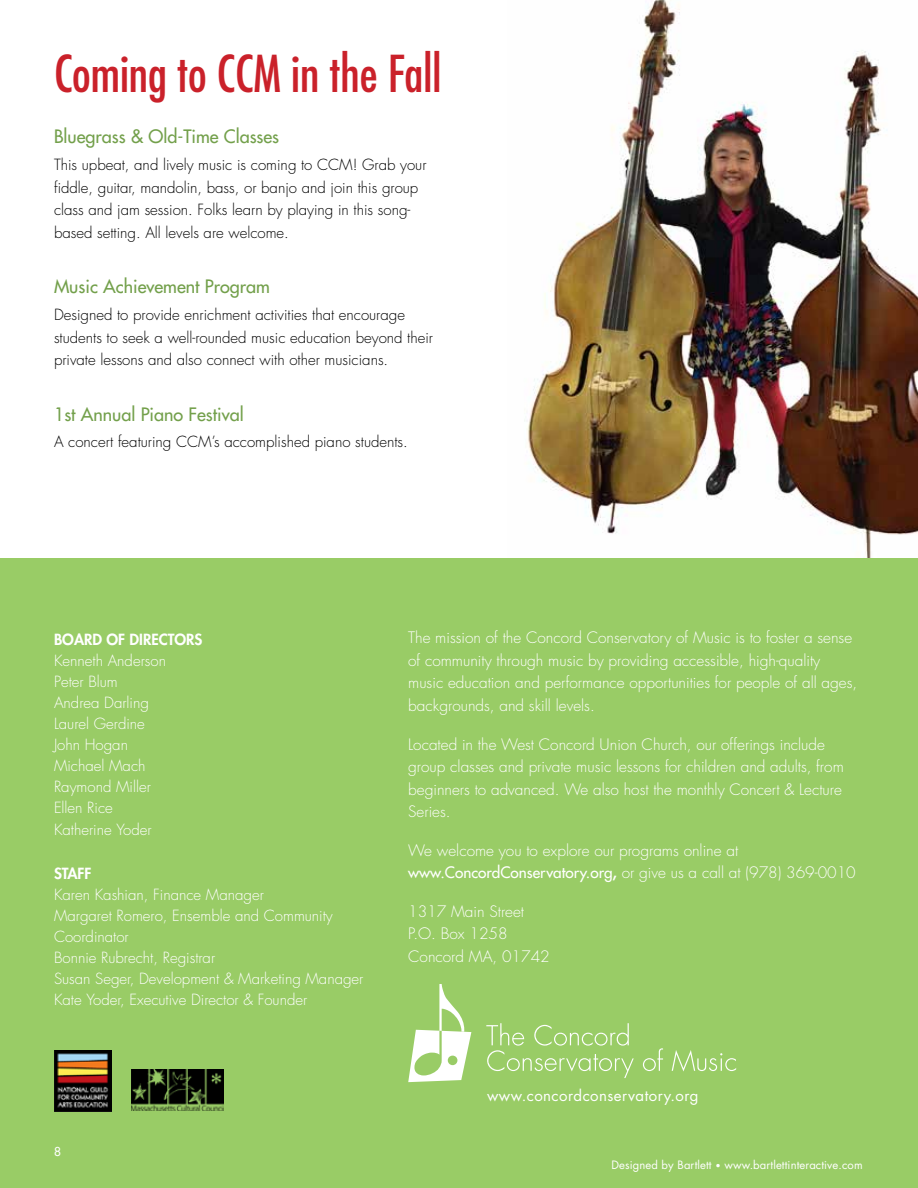
<style>
.page{position:relative;width:918px;height:1188px;background:#fff}
.page>*{position:absolute;margin:0;border:0;box-sizing:border-box;transform-origin:0 0}
.t1{font:condensed 49.5px "Futura Std";color:#ca212a}
.t2{font:500 18px "Futura Std";color:#73a04b}
.t3{font:300 15.3px/22.5px "Futura Std";color:#fff}
.t4{font:300 15px/22.5px "Futura Std";color:#000}
.t5{font:300 15px/21.1px "Futura Std";color:#fff}
.t6{font:15px "Futura Std";letter-spacing:.03em;color:#fff}
.t7{font:800 15px "Futura Std";color:#fff}
.t8{font:500 12px "Futura Std";color:#fff}
.t9{font:11.25px "Futura Std";letter-spacing:.01em;color:#fff}
.s1{font-weight:500}
.s2{font-weight:800}
.s3{font-size:9px}
</style>
<div class="page">
<img style="left:524px;top:0;width:394px;height:558px">
<div style="left:0;top:558px;width:918px;height:630px;background:#9c6"></div>
<img style="left:131px;top:1070px;width:92px;height:40px">
<img style="left:54px;top:1050px;width:57px;height:61px">
<svg style="left:408px;top:984px;width:63px;height:98px"></svg>
<svg style="left:486px;top:1023px;width:148px;height:55px"></svg>
<svg style="left:643px;top:1048px;width:20px;height:23px"></svg>
<svg style="left:672px;top:1050px;width:64px;height:21px"></svg>
<h1 class="t1" style="left:54px;top:44px;width:389px">Coming to CCM in the Fall</h1>
<p class="t2" style="left:54px;top:125px;width:227px">Bluegrass &amp; Old-Time Classes</p>
<p class="t4" style="left:54px;top:154px;width:374px">This upbeat, and lively music is coming to CCM! Grab your fiddle, guitar, mandolin, bass, or banjo and join this group class and jam session. Folks learn by playing in this song&shy;based setting. All levels are welcome.</p>
<p class="t2" style="left:54px;top:275px;width:217px">Music Achievement Program</p>
<p class="t4" style="left:54px;top:304px;width:381px">Designed to provide enrichment activities that encourage students to seek a well-rounded music education beyond their private lessons and also connect with other musicians.</p>
<p class="t2" style="left:54px;top:403px;width:191px">1st Annual Piano Festival</p>
<p class="t4" style="left:54px;top:431px;width:355px">A concert featuring CCM’s accomplished piano students.</p>
<p class="t7" style="left:54px;top:630px;width:150px">BOARD OF DIRECTORS</p>
<p class="t5" style="left:54px;top:650px;width:114px">Kenneth Anderson<br>Peter Blum<br>Andrea Darling<br>Laurel Gerdine<br>John Hogan<br>Michael Mach<br>Raymond Miller<br>Ellen Rice<br>Katherine Yoder</p>
<p class="t7" style="left:54px;top:863px;width:39px">STAFF</p>
<p class="t5" style="left:54px;top:884px;width:311px">Karen Kashian, Finance Manager<br>Margaret Romero, Ensemble and Community Coordinator<br>Bonnie Rubrecht, Registrar<br>Susan Seger, Development &amp; Marketing Manager Kate Yoder, Executive Director &amp; Founder</p>
<p class="t8" style="left:54px;top:1144px;width:8px">8</p>
<p class="t3" style="left:408px;top:627px;width:451px">The mission of the Concord Conservatory of Music is to foster a sense of community through music by providing accessible, high-quality music education and performance opportunities for people of all ages, backgrounds, and skill levels.</p>
<p class="t3" style="left:408px;top:733px;width:437px">Located in the West Concord Union Church, our offerings include group classes and private music lessons for children and adults, from beginners to advanced. We also host the monthly Concert &amp; Lecture Series.</p>
<p class="t3" style="left:408px;top:839px;width:449px">We welcome you to explore our programs online at <span class="s1">www.ConcordConservatory.org</span><span class="s2">,</span> or give us a call at (978) 369-0010</p>
<p class="t3" style="left:408px;top:901px;width:143px">1317 Main Street<br>P.O. Box 1258<br>Concord MA, 01742</p>
<p class="t6" style="left:487px;top:1086px;width:213px">www.concordconservatory.org</p>
<p class="t9" style="left:611px;top:1158px;width:253px">Designed by Bartlett <span class="s3">•</span> www.bartlettinteractive.com</p>
</div>
